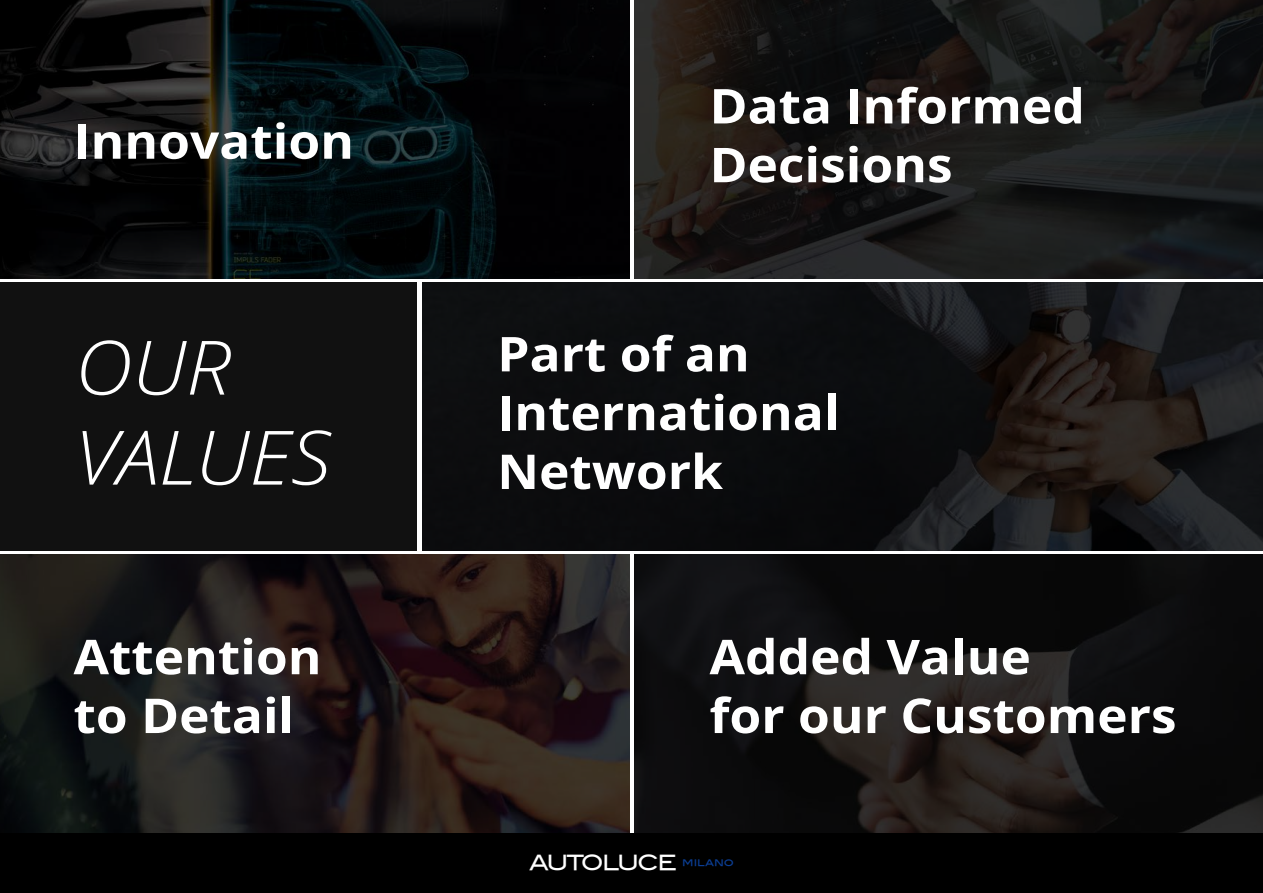
<style>
.page{position:relative;width:1263px;height:893px;background:#fff}
.page>*{position:absolute;margin:0;border:0;box-sizing:border-box;transform-origin:0 0}
.t1{font:italic 300 75px/90px "Open Sans";color:#fff;scale:1.07 1}
.t2{font:700 48px/58.8px "Open Sans";color:#fff;scale:1.07 1}
.t3{font:20.85px "Blair Md ITCTT Medium";letter-spacing:-.1em;color:#fff}
</style>
<div class="page">
<img style="left:422px;top:282px;width:841px;height:269px">
<div style="left:0;top:282px;width:416px;height:269px;background:#111"></div>
<img style="left:0;top:0;width:630px;height:278px">
<img style="left:634px;top:0;width:629px;height:278px">
<img style="left:0;top:555px;width:630px;height:278px">
<img style="left:634px;top:555px;width:629px;height:278px">
<div style="left:0;top:833px;width:1263px;height:60px;background:#000"></div>
<p class="t2" style="left:74px;top:111px;width:264px">Innovation</p>
<h1 class="t1" style="left:75px;top:320px;width:241px">OUR<br>VALUES</h1>
<p class="t2" style="left:709px;top:75px;width:352px">Data Informed<br>Decisions</p>
<p class="t2" style="left:497px;top:323px;width:321px">Part of an<br>International<br>Network</p>
<p class="t2" style="left:74px;top:626px;width:233px">Attention to Detail</p>
<p class="t2" style="left:709px;top:626px;width:438px">Added Value<br>for our Customers</p>
<p class="t3" style="left:529px;top:849px;width:206px">AUTOLUCE <sup>milano</sup></p>
</div>
